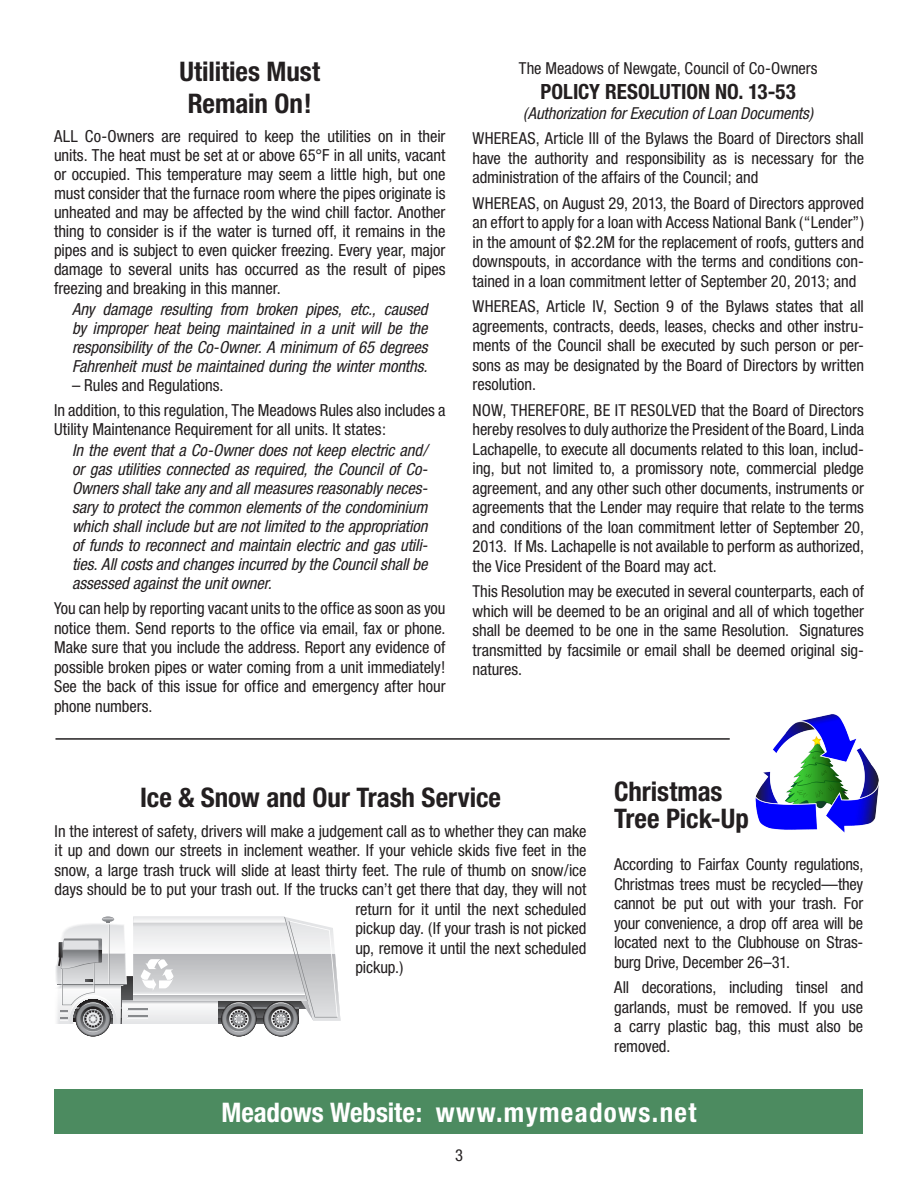
<style>
.page{position:relative;width:918px;height:1188px;background:#fff}
.page>*{position:absolute;margin:0;border:0;box-sizing:border-box;transform-origin:0 0}
.Headline{font:700 condensed 27px/27px "Helvetica Neue";letter-spacing:-.005em;color:#231f20}
.Headline-2{font:700 condensed 27px "Helvetica Neue";letter-spacing:.025em;color:#fff}
.Body{font:700 condensed 21px "Helvetica Neue";color:#231f20}
.Body-2{font:condensed 16.65px/19px "Helvetica Neue";letter-spacing:-.005em;color:#231f20;text-align:justify}
.Body-3{font:italic condensed 16.65px/19px "Helvetica Neue";letter-spacing:-.005em;color:#231f20;text-align:justify}
.Body-4{font:condensed 16.5px/19.5px "Helvetica Neue";letter-spacing:-.005em;color:#231f20;text-align:justify}
.Body-5{font:italic condensed 16.5px "Helvetica Neue";letter-spacing:-.005em;color:#231f20}
</style>
<div class="page">
<div style="left:55px;top:1090px;width:808px;height:44px;background:#4c8b60"></div>
<hr style="left:55px;top:738px;width:675px;height:2px;background:#231f20">
<svg style="left:221px;top:1001px;width:36px;height:36px"></svg>
<div style="left:221px;top:1002px;width:35px;height:34px;background:#424143;border-radius:17px"></div>
<svg style="left:222px;top:1002px;width:34px;height:34px"></svg>
<svg style="left:263px;top:1001px;width:36px;height:36px"></svg>
<svg style="left:264px;top:1002px;width:34px;height:34px"></svg>
<svg style="left:75px;top:1001px;width:36px;height:36px"></svg>
<svg style="left:76px;top:1002px;width:34px;height:34px"></svg>
<svg style="left:55px;top:916px;width:285px;height:118px"></svg>
<img style="left:755px;top:714px;width:124px;height:119px">
<p class="Headline" style="left:180px;top:58px;width:142px">Utilities Must</p>
<p class="Headline" style="left:188px;top:89px;width:125px">Remain On!</p>
<p class="Body-2" style="left:54px;top:127px;width:393px">ALL Co-Owners are required to keep the utilities on in their units. The heat must be set at or above 65°F in all units, vacant or occupied. This temperature may seem a little high, but one must consider that the furnace room where the pipes originate is unheated and may be affected by the wind chill factor. Another thing to consider is if the water is turned off, it remains in the pipes and is subject to even quicker freezing. Every year, major damage to several units has occurred as the result of pipes freezing and breaking in this manner.</p>
<p class="Body-3" style="left:72px;top:299px;width:357px">Any damage resulting from broken pipes, etc., caused by improper heat being maintained in a unit will be the responsibility of the Co-Owner. A minimum of 65 degrees Fahrenheit must be maintained during the winter months.</p>
<p class="Body-2" style="left:72px;top:375px;width:153px">– Rules and Regulations.</p>
<p class="Body-2" style="left:54px;top:401px;width:393px">In addition, to this regulation, The Meadows Rules also includes a<br>Utility Maintenance Requirement for all units. It states:</p>
<p class="Body-3" style="left:72px;top:440px;width:357px">In the event that a Co-Owner does not keep electric and/ or gas utilities connected as required, the Council of Co-Owners shall take any and all measures reasonably neces&shy;sary to protect the common elements of the condominium which shall include but are not limited to the appropriation of funds to reconnect and maintain electric and gas utili&shy;ties. All costs and changes incurred by the Council shall be assessed against the unit owner.</p>
<p class="Body-4" style="left:54px;top:598px;width:393px">You can help by reporting vacant units to the office as soon as you notice them. Send reports to the office via email, fax or phone.<br>Make sure that you include the address. Report any evidence of possible broken pipes or water coming from a unit immediately!<br>See the back of this issue for office and emergency after hour phone numbers.</p>
<p class="Body-4" style="left:519px;top:58px;width:300px">The Meadows of Newgate, Council of Co-Owners</p>
<p class="Body" style="left:541px;top:79px;width:257px">POLICY RESOLUTION NO. 13-53</p>
<p class="Body-5" style="left:523px;top:103px;width:292px">(Authorization for Execution of Loan Documents)</p>
<p class="Body-4" style="left:472px;top:128px;width:393px">WHEREAS, Article III of the Bylaws the Board of Directors shall have the authority and responsibility as is necessary for the administration of the affairs of the Council; and</p>
<p class="Body-4" style="left:472px;top:193px;width:393px">WHEREAS, on August 29, 2013, the Board of Directors approved an effort to apply for a loan with Access National Bank (“Lender”) in the amount of $2.2M for the replacement of roofs, gutters and downspouts, in accordance with the terms and conditions con&shy;tained in a loan commitment letter of September 20, 2013; and</p>
<p class="Body-4" style="left:472px;top:296px;width:393px">WHEREAS, Article IV, Section 9 of the Bylaws states that all agreements, contracts, deeds, leases, checks and other instru&shy;ments of the Council shall be executed by such person or per&shy;sons as may be designated by the Board of Directors by written resolution.</p>
<p class="Body-4" style="left:472px;top:400px;width:393px">NOW, THEREFORE, BE IT RESOLVED that the Board of Directors hereby resolves to duly authorize the President of the Board, Linda Lachapelle, to execute all documents related to this loan, includ&shy;ing, but not limited to, a promissory note, commercial pledge agreement, and any other such other documents, instruments or agreements that the Lender may require that relate to the terms and conditions of the loan commitment letter of September 20, 2013. If Ms. Lachapelle is not available to perform as authorized, the Vice President of the Board may act.</p>
<p class="Body-4" style="left:472px;top:581px;width:393px">This Resolution may be executed in several counterparts, each of which will be deemed to be an original and all of which together shall be deemed to be one in the same Resolution. Signatures transmitted by facsimile or email shall be deemed original sig&shy;natures.</p>
<p class="Headline" style="left:140px;top:783px;width:363px">Ice &amp; Snow and Our Trash Service</p>
<p class="Body-4" style="left:55px;top:821px;width:533px">In the interest of safety, drivers will make a judgement call as to whether they can make</p>
<p class="Body-4" style="left:55px;top:841px;width:533px">it up and down our streets in inclement weather. If your vehicle skids five feet in the</p>
<p class="Body-4" style="left:55px;top:860px;width:533px">snow, a large trash truck will slide at least thirty feet. The rule of thumb on snow/ice</p>
<p class="Body-4" style="left:55px;top:880px;width:533px">days should be to put your trash out. If the trucks can’t get there that day, they will not</p>
<p class="Body-4" style="left:355px;top:899px;width:233px">return for it until the next scheduled</p>
<p class="Body-4" style="left:355px;top:919px;width:233px">pickup day. (If your trash is not picked</p>
<p class="Body-4" style="left:355px;top:938px;width:233px">up, remove it until the next scheduled</p>
<p class="Body-4" style="left:355px;top:958px;width:50px">pickup.)</p>
<p class="Headline" style="left:614px;top:778px;width:136px">Christmas<br>Tree Pick-Up</p>
<p class="Body-4" style="left:614px;top:854px;width:251px">According to Fairfax County regulations, Christmas trees must be recycled—they cannot be put out with your trash. For your convenience, a drop off area will be located next to the Clubhouse on Stras&shy;burg Drive, December 26–31.</p>
<p class="Body-4" style="left:614px;top:977px;width:251px">All decorations, including tinsel and garlands, must be removed. If you use a carry plastic bag, this must also be removed.</p>
<p class="Headline-2" style="left:222px;top:1096px;width:476px">Meadows Website: www.mymeadows.net</p>
<p class="Body-4" style="left:455px;top:1145px;width:9px">3</p>
</div>
